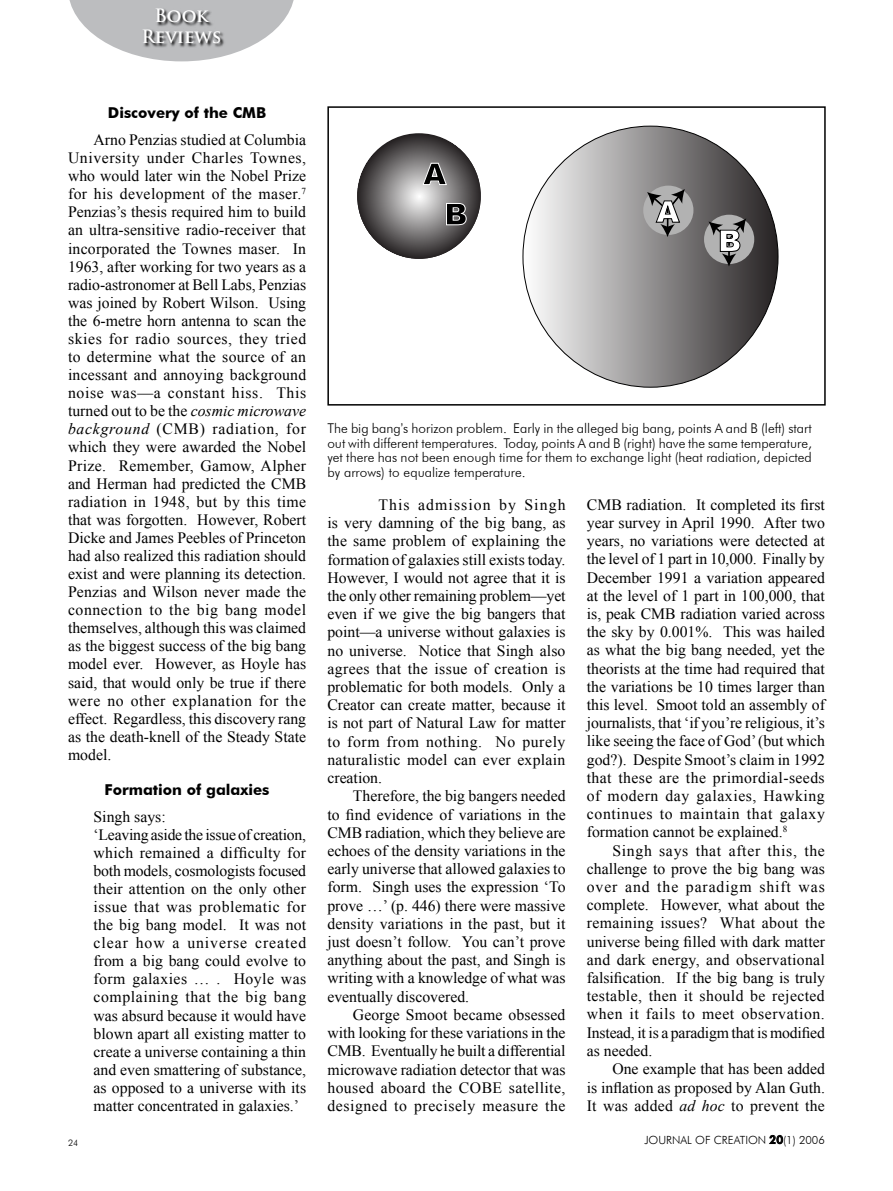
<style>
.page{position:relative;width:893px;height:1191px;background:#fff}
.page>*{position:absolute;margin:0;border:0;box-sizing:border-box;transform-origin:0 0}
.t1{font:900 29.85px "Arial";color:#000}
.t2{font:900 29.85px "Arial";color:#fff}
.t3{font:700 18px/21px "Trajan Pro";color:#fff;text-align:center}
.t4{font:15.75px/18.1px "Times New Roman";color:#000;text-align:justify}
.t5{font:700 15px "Futura BT";color:#000}
.t6{font:300 13.5px/14.7px "Futura BT";color:#000;text-align:justify}
.t7{font:300 11.25px "Futura BT";color:#000}
.t8{font:300 9px "Futura BT";color:#000}
.s1{font-style:italic}
.s2{font-family:"Arial Narrow";font-weight:400}
.s3{font-weight:500}
</style>
<div class="page">
<svg style="left:69px;top:0;width:225px;height:61px"></svg>
<svg style="left:143px;top:7px;width:83px;height:41px;background:#9d9ea0"></svg>
<svg style="left:769px;top:1135px;width:14px;height:9px"></svg>
<svg style="left:357px;top:133px;width:124px;height:126px;background:#6b6969"></svg>
<div style="left:523px;top:126px;width:255px;height:261px;background:linear-gradient(to right,#fbfcfb,#272324);border-radius:50%"></div>
<div style="left:643px;top:186px;width:50px;height:49px;background:#b2b2b2;border-radius:50%"></div>
<div style="left:704px;top:215px;width:50px;height:49px;background:#b2b2b2;border-radius:50%"></div>
<svg style="left:423px;top:163px;width:24px;height:22px"></svg>
<svg style="left:647px;top:189px;width:38px;height:48px"></svg>
<svg style="left:708px;top:218px;width:38px;height:48px"></svg>
<svg style="left:446px;top:203px;width:20px;height:22px"></svg>
<div style="left:327px;top:106px;width:499px;height:299px;border:2px solid #000"></div>
<p class="t3" style="left:141px;top:5px;width:82px">Book<br>Reviews</p>
<p class="t5" style="left:108px;top:104px;width:160px">Discovery of the CMB</p>
<p class="t4" style="left:68px;top:130px;width:240px;text-indent:26px">Arno Penzias studied at Columbia University under Charles Townes, who would later win the Nobel Prize for his development of the maser.<sup>7<br></sup>Penzias’s thesis required him to build an ultra-sensitive radio-receiver that incorporated the Townes maser. In 1963, after working for two years as a radio-astronomer at Bell Labs, Penzias was joined by Robert Wilson. Using the 6-metre horn antenna to scan the skies for radio sources, they tried to determine what the source of an incessant and annoying background noise was—a constant hiss. This turned out to be the <span class="s1">cosmic microwave background</span> (CMB) radiation, for which they were awarded the Nobel Prize. Remember, Gamow, Alpher and Herman had predicted the CMB radiation in 1948, but by this time that was forgotten. However, Robert Dicke and James Peebles of Princeton had also realized this radiation should exist and were planning its detection.<br>Penzias and Wilson never made the connection to the big bang model themselves, although this was claimed as the biggest success of the big bang model ever. However, as Hoyle has said, that would only be true if there were no other explanation for the effect. Regardless, this discovery rang as the death-knell of the Steady State model.</p>
<p class="t5" style="left:105px;top:780px;width:166px">Formation of galaxies</p>
<p class="t4" style="left:94px;top:807px;width:214px;text-align:left">Singh says:<br>‘Leaving aside the issue of creation, which remained a difficulty for both models, cosmologists focused their attention on the only other issue that was problematic for the big bang model. It was not clear how a universe created from a big bang could evolve to form galaxies … . Hoyle was complaining that the big bang was absurd because it would have blown apart all existing matter to create a universe containing a thin and even smattering of substance, as opposed to a universe with its matter concentrated in galaxies.’</p>
<p class="t8" style="left:68px;top:1137px;width:11px">24</p>
<h1 class="t1" style="left:423px;top:152px;width:25px">A</h1>
<h1 class="t1" style="left:444px;top:192px;width:25px">B</h1>
<h1 class="t2" style="left:656px;top:190px;width:25px">A</h1>
<h1 class="t2" style="left:718px;top:219px;width:25px">B</h1>
<p class="t6" style="left:327px;top:420px;width:486px">The big bang<span class="s2">’</span>s horizon problem. Early in the alleged big bang, points A and B (left) start out with different temperatures. Today, points A and B (right) have the same temperature, yet there has not been enough time for them to exchange light (heat radiation, depicted by arrows) to equalize temperature.</p>
<p class="t4" style="left:327px;top:495px;width:240px;text-indent:51px">This admission by Singh is very damning of the big bang, as the same problem of explaining the formation of galaxies still exists today.<br>However, I would not agree that it is the only other remaining problem—yet even if we give the big bangers that point—a universe without galaxies is no universe. Notice that Singh also agrees that the issue of creation is problematic for both models. Only a Creator can create matter, because it is not part of Natural Law for matter to form from nothing. No purely naturalistic model can ever explain creation.</p>
<p class="t4" style="left:327px;top:786px;width:240px;text-indent:26px">Therefore, the big bangers needed to find evidence of variations in the CMB radiation, which they believe are echoes of the density variations in the early universe that allowed galaxies to form. Singh uses the expression ‘To prove …’ (p. 446) there were massive density variations in the past, but it just doesn’t follow. You can’t prove anything about the past, and Singh is writing with a knowledge of what was eventually discovered.</p>
<p class="t4" style="left:327px;top:1005px;width:240px;text-indent:26px">George Smoot became obsessed with looking for these variations in the CMB. Eventually he built a differential microwave radiation detector that was housed aboard the COBE satellite, designed to precisely measure the</p>
<p class="t4" style="left:587px;top:495px;width:240px">CMB radiation. It completed its first year survey in April 1990. After two years, no variations were detected at the level of 1 part in 10,000. Finally by December 1991 a variation appeared at the level of 1 part in 100,000, that is, peak CMB radiation varied across the sky by 0.001%. This was hailed as what the big bang needed, yet the theorists at the time had required that the variations be 10 times larger than this level. Smoot told an assembly of journalists, that ‘if you’re religious, it’s like seeing the face of God’ (but which god?). Despite Smoot’s claim in 1992 that these are the primordial-seeds of modern day galaxies, Hawking continues to maintain that galaxy formation cannot be explained.<sup>8</sup></p>
<p class="t4" style="left:587px;top:841px;width:240px;text-indent:26px">Singh says that after this, the challenge to prove the big bang was over and the paradigm shift was complete. However, what about the remaining issues? What about the universe being filled with dark matter and dark energy, and observational falsification. If the big bang is truly testable, then it should be rejected when it fails to meet observation.<br>Instead, it is a paradigm that is modified as needed.</p>
<p class="t4" style="left:587px;top:1059px;width:240px;text-indent:26px">One example that has been added is inflation as proposed by Alan Guth.<br>It was added <span class="s1">ad hoc</span> to prevent the</p>
<p class="t7" style="left:644px;top:1132px;width:182px">JOURNAL OF CREATION <span class="s3">20</span>(1) 2006</p>
</div>
